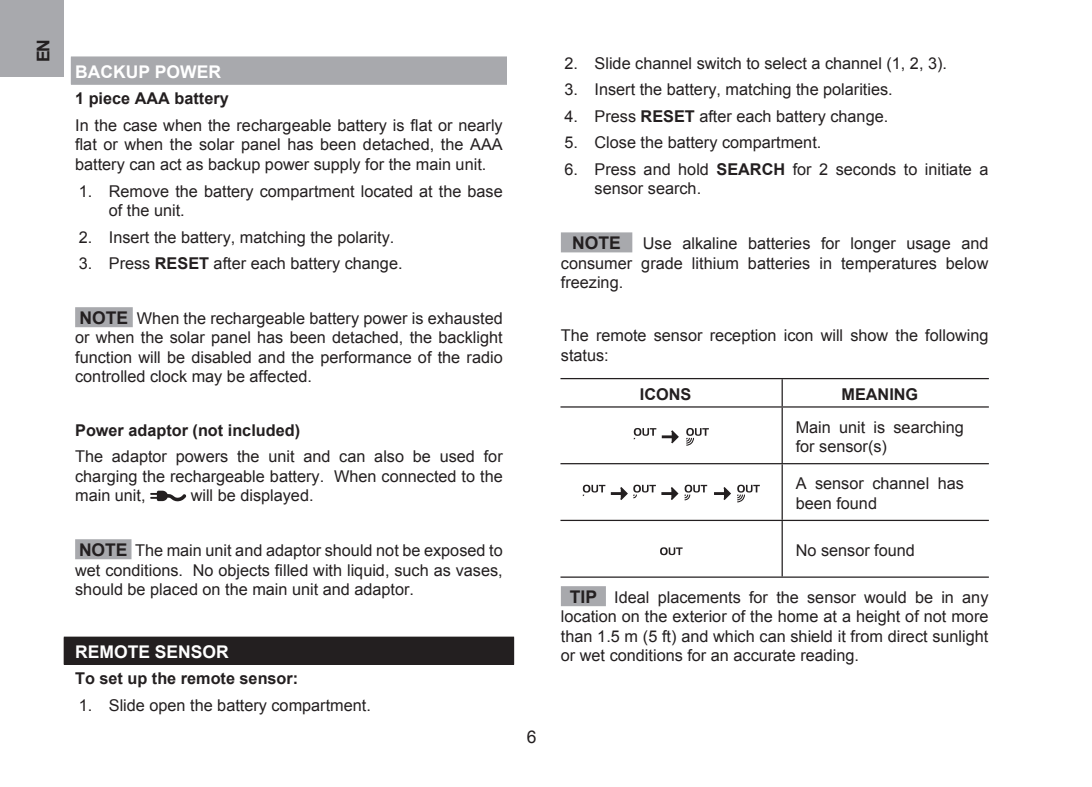
<style>
.page{position:relative;width:1092px;height:787px;background:#fff}
.page>*{position:absolute;margin:0;border:0;box-sizing:border-box;transform-origin:0 0}
.t1{font:700 17.5px "Arial";color:#fff}
.t2{font:700 17.5px "Arial";color:#231f20}
.t3{font:16.25px/19.5px "Arial";color:#231f20;text-align:justify}
.t4{font:700 16.25px "Arial";color:#231f20}
.s1{font-weight:700}
.s2{font-weight:700;font-size:17.5px}
</style>
<div class="page">
<div style="left:0;top:0;width:64px;height:77px;background:#a8a9ad"></div>
<div style="left:71px;top:57px;width:436px;height:28px;background:#b6b7ba"></div>
<div style="left:71px;top:56px;width:436px;height:28px;background:#a8a9ad"></div>
<div style="left:75px;top:307px;width:58px;height:20px;background:#a8a9ad"></div>
<div style="left:75px;top:539px;width:56px;height:20px;background:#a8a9ad"></div>
<div style="left:64px;top:637px;width:450px;height:28px;background:#231f20"></div>
<div style="left:64px;top:636px;width:450px;height:28px;background:#231f20"></div>
<svg style="left:150px;top:490px;width:36px;height:11px"></svg>
<div style="left:561px;top:232px;width:71px;height:20px;background:#a8a9ad"></div>
<div style="left:561px;top:586px;width:45px;height:20px;background:#a8a9ad"></div>
<hr style="left:560px;top:378px;width:428px;height:1px;background:#231f20">
<svg style="left:781px;top:379px;width:1px;height:27px"></svg>
<hr style="left:560px;top:406px;width:428px;height:1px;background:#231f20">
<hr style="left:781px;top:407px;width:1px;height:56px;background:#231f20">
<hr style="left:560px;top:463px;width:428px;height:1px;background:#231f20">
<hr style="left:781px;top:464px;width:1px;height:56px;background:#231f20">
<hr style="left:560px;top:520px;width:428px;height:1px;background:#231f20">
<hr style="left:781px;top:521px;width:1px;height:55px;background:#231f20">
<hr style="left:560px;top:576px;width:428px;height:1px;background:#231f20">
<svg style="left:662px;top:430px;width:17px;height:14px"></svg>
<svg style="left:633px;top:428px;width:23px;height:11px"></svg>
<svg style="left:686px;top:428px;width:22px;height:17px"></svg>
<svg style="left:582px;top:484px;width:23px;height:12px"></svg>
<svg style="left:611px;top:484px;width:96px;height:17px"></svg>
<svg style="left:714px;top:484px;width:45px;height:18px"></svg>
<svg style="left:660px;top:547px;width:22px;height:8px"></svg>
<p class="t2" style="left:32px;top:62px;width:24px;rotate:-90deg">EN</p>
<p class="t1" style="left:75px;top:60px;width:134px">Bac kup power</p>
<p class="t4" style="left:75px;top:88px;width:155px">1 piece AAA battery</p>
<p class="t3" style="left:75px;top:116px;width:429px">In the case when the rechargeable battery is flat or nearly flat or when the solar panel has been detached, the AAA battery can act as backup power supply for the main unit.</p>
<p class="t3" style="left:109px;top:181px;width:395px;text-indent:-30px">1 . Remove the battery compartment located at the base of the unit.</p>
<p class="t3" style="left:79px;top:227px;width:317px">2. Insert the battery, matching the polarity.</p>
<p class="t3" style="left:79px;top:254px;width:325px">3. Press <span class="s1">RESET</span> after each battery change.</p>
<p class="t3" style="left:75px;top:309px;width:429px"><span class="s2">NOTE</span> When the rechargeable battery power is exhausted or when the solar panel has been detached, the backlight function will be disabled and the performance of the radio controlled clock may be affected.</p>
<p class="t4" style="left:75px;top:419px;width:226px">Power adaptor (not included)</p>
<p class="t3" style="left:75px;top:447px;width:429px">The adaptor powers the unit and can also be used for charging the rechargeable battery. When connected to the main unit,</p>
<p class="t3" style="left:191px;top:486px;width:124px">will be displayed.</p>
<p class="t3" style="left:75px;top:540px;width:429px"><span class="s2">NOTE</span> The main unit and adaptor should not be exposed to wet conditions. No objects filled with liquid, such as vases, should be placed on the main unit and adaptor.</p>
<p class="t1" style="left:75px;top:640px;width:26px">Remote</p>
<p class="t1" style="left:155px;top:640px;width:14px">sensor</p>
<p class="t4" style="left:75px;top:668px;width:225px">To set up the remote sensor:</p>
<p class="t3" style="left:79px;top:695px;width:293px">1 . Slide open the battery compartment.</p>
<p class="t3" style="left:564px;top:53px;width:384px">2. Slide channel switch to select a channel (1 , 2, 3).</p>
<p class="t3" style="left:564px;top:80px;width:330px">3. Insert the battery, matching the polarities.</p>
<p class="t3" style="left:564px;top:106px;width:325px">4. Press <span class="s1">RESET</span> after each battery change.</p>
<p class="t3" style="left:564px;top:133px;width:258px">5. Close the battery compartment.</p>
<p class="t3" style="left:594px;top:160px;width:395px;text-indent:-30px">6. Press and hold <span class="s1">SEARCH</span> for 2 seconds to initiate a sensor search.</p>
<p class="t2" style="left:572px;top:231px;width:50px">NOTE</p>
<p class="t3" style="left:561px;top:234px;width:429px;text-indent:82px">Use alkaline batteries for longer usage and consumer grade lithium batteries in temperatures below freezing.</p>
<p class="t3" style="left:561px;top:326px;width:429px">The remote sensor reception icon will show the following status:</p>
<p class="t4" style="left:640px;top:383px;width:53px">ICONS</p>
<p class="t4" style="left:841px;top:383px;width:78px">MEANING</p>
<p class="t3" style="left:795px;top:417px;width:170px">Main unit is searching for sensor(s)</p>
<p class="t3" style="left:795px;top:474px;width:170px">A sensor channel has been found</p>
<p class="t3" style="left:795px;top:540px;width:121px">No sensor found</p>
<p class="t3" style="left:561px;top:587px;width:429px;text-indent:9px"><span class="s2">TIP</span> Ideal placements for the sensor would be in any location on the exterior of the home at a height of not more than 1 .5 m (5 ft) and which can shield it from direct sunlight or wet conditions for an accurate reading.</p>
</div>
